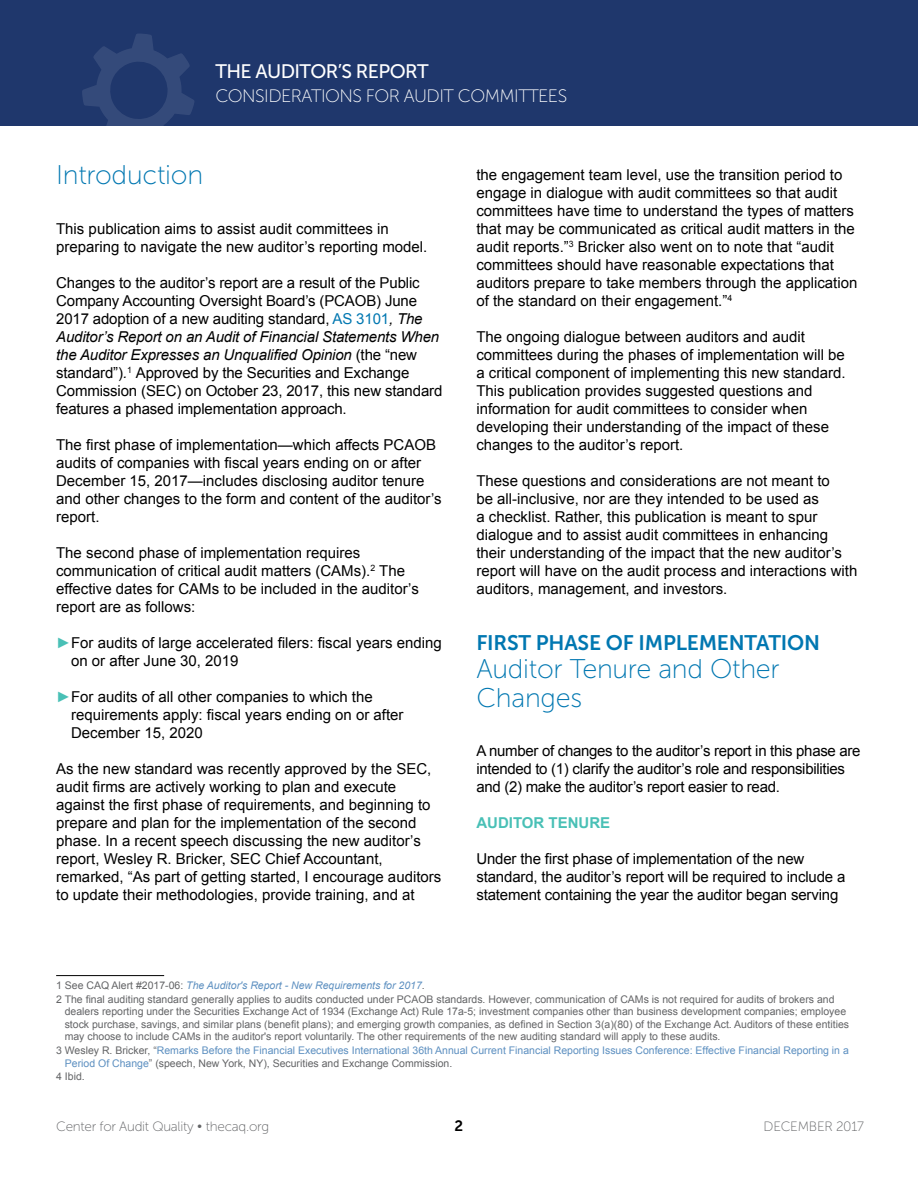
<style>
.page{position:relative;width:918px;height:1188px;background:#fff}
.page>*{position:absolute;margin:0;border:0;box-sizing:border-box;transform-origin:0 0}
.t1{font:27px/28.5px "Museo Sans 100";letter-spacing:-.01em;color:#0077b1}
.t2{font:21px "Museo Sans 700";letter-spacing:-.01em;color:#0077b1}
.t3{font:19.5px "Museo Sans 500";letter-spacing:-.03em;color:#fff}
.t4{font:18px "Museo Sans 100";letter-spacing:-.03em;color:#fff}
.t5{font:15px/18px "Arial";color:#000}
.t6{font:15px/18px "Arial";letter-spacing:-.02em;color:#000}
.t7{font:700 15px "Arial";color:#49c0b6}
.t8{font:15px "Museo Sans 700";color:#000}
.t9{font:13.5px "Museo Sans 100";letter-spacing:-.02em;color:#636466}
.t10{font:10.5px "Arial";color:#636466}
.t11{font:10.5px "Arial";color:#5c8fc0}
.t12{font:italic 10.5px "Arial";color:#5c8fc0}
.s1{color:#0077b1}
.s2{font-style:italic}
.s3{color:#49c0b6}
.s4{font-style:normal;color:#636466}
.s5{color:#636466}
.s6{color:#5c8fc0}
</style>
<div class="page">
<div style="left:0;top:0;width:918px;height:126px;background:#1f376c"></div>
<svg style="left:82px;top:34px;width:112px;height:92px"></svg>
<hr style="left:56px;top:975px;width:108px;height:1px;background:#000">
<h3 class="t3" style="left:215px;top:61px;width:215px">THE AUDITOR’S REPORT</h3>
<p class="t4" style="left:215px;top:87px;width:353px">CONSIDERATIONS FOR AUDIT COMMITTEES</p>
<h1 class="t1" style="left:56px;top:161px;width:149px">Introduction</h1>
<p class="t5" style="left:56px;top:220px;width:373px">This publication aims to assist audit committees in preparing to navigate the new auditor’s reporting model.</p>
<p class="t5" style="left:56px;top:274px;width:388px">Changes to the auditor’s report are a result of the Public Company Accounting Oversight Board’s (PCAOB) June 2017 adoption of a new auditing standard, <span class="s1">AS 3101</span><span class="s2">, The Auditor’s Report on an Audit of Financial Statements When the Auditor Expresses an Unqualified Opinion</span> (the “new standard”)<span class="s2">.</span><sup>1</sup> Approved by the Securities and Exchange Commission (SEC) on October 23, 2017, this new standard features a phased implementation approach.</p>
<p class="t5" style="left:56px;top:436px;width:387px">The first phase of implementation—which affects PCAOB audits of companies with fiscal years ending on or after December 15, 2017—includes disclosing auditor tenure and other changes to the form and content of the auditor’s report.</p>
<p class="t5" style="left:56px;top:544px;width:364px">The second phase of implementation requires communication of critical audit matters (CAMs).<sup>2</sup> The effective dates for CAMs to be included in the auditor’s report are as follows:</p>
<p class="t5" style="left:71px;top:634px;width:372px;text-indent:-15px"><span class="s3">►</span>For audits of large accelerated filers: fiscal years ending on or after June 30, 2019</p>
<p class="t5" style="left:71px;top:688px;width:334px;text-indent:-15px"><span class="s3">►</span>For audits of all other companies to which the requirements apply: fiscal years ending on or after<br>December 15, 2020</p>
<p class="t5" style="left:56px;top:760px;width:387px">As the new standard was recently approved by the SEC, audit firms are actively working to plan and execute against the first phase of requirements, and beginning to prepare and plan for the implementation of the second phase. In a recent speech discussing the new auditor’s report, Wesley R. Bricker, SEC Chief Accountant, remarked, “As part of getting started, I encourage auditors to update their methodologies, provide training, and at</p>
<p class="t5" style="left:476px;top:166px;width:383px">the engagement team level, use the transition period to engage in dialogue with audit committees so that audit committees have time to understand the types of matters that may be communicated as critical audit matters in the audit reports.”<sup>3</sup> Bricker also went on to note that “audit committees should have reasonable expectations that auditors prepare to take members through the application of the standard on their engagement.”<sup>4</sup></p>
<p class="t5" style="left:476px;top:328px;width:371px">The ongoing dialogue between auditors and audit committees during the phases of implementation will be a critical component of implementing this new standard.<br>This publication provides suggested questions and information for audit committees to consider when developing their understanding of the impact of these changes to the auditor’s report.</p>
<p class="t5" style="left:476px;top:472px;width:382px">These questions and considerations are not meant to<br>be all-inclusive, nor are they intended to be used as<br>a checklist. Rather, this publication is meant to spur dialogue and to assist audit committees in enhancing their understanding of the impact that the new auditor’s report will have on the audit process and interactions with auditors, management, and investors.</p>
<h2 class="t2" style="left:476px;top:631px;width:345px">FIRST PHASE OF IMPLEMENTATION</h2>
<h1 class="t1" style="left:476px;top:655px;width:305px">Auditor Tenure and Other<br>Changes</h1>
<p class="t6" style="left:476px;top:742px;width:386px">A number of changes to the auditor’s report in this phase are intended to (1) clarify the auditor’s role and responsibilities and (2) make the auditor’s report easier to read.</p>
<p class="t7" style="left:476px;top:813px;width:135px">AUDITOR TENURE</p>
<p class="t5" style="left:476px;top:850px;width:371px">Under the first phase of implementation of the new standard, the auditor’s report will be required to include a statement containing the year the auditor began serving</p>
<p class="t12" style="left:56px;top:979px;width:370px"><span class="s4">1 See CAQ Alert #2017-06:</span> The Auditor's Report - New Requirements for 2017<span class="s4">.</span></p>
<p class="t10" style="left:56px;top:992px;width:780px">2 The final auditing standard generally applies to audits conducted under PCAOB standards. However, communication of CAMs is not required for audits of brokers and</p>
<p class="t10" style="left:65px;top:1005px;width:783px">dealers reporting under the Securities Exchange Act of 1934 (Exchange Act) Rule 17a-5; investment companies other than business development companies; employee</p>
<p class="t10" style="left:65px;top:1017px;width:786px">stock purchase, savings, and similar plans (benefit plans); and emerging growth companies, as defined in Section 3(a)(80) of the Exchange Act. Auditors of these entities</p>
<p class="t10" style="left:65px;top:1030px;width:657px">may choose to include CAMs in the auditor's report voluntarily. The other requirements of the new auditing standard will apply to these audits.</p>
<p class="t11" style="left:56px;top:1043px;width:794px"><span class="s5">3 Wesley R. Bricker, “</span>Remarks Before the Financial Executives International 36th Annual Current Financial Reporting Issues Conference: Effective Financial Reporting in a</p>
<p class="t10" style="left:65px;top:1056px;width:389px"><span class="s6">Period Of Change</span>” (speech, New York, NY), Securities and Exchange Commission.</p>
<p class="t10" style="left:56px;top:1069px;width:30px">4 Ibid.</p>
<p class="t9" style="left:56px;top:1119px;width:214px">Center for Audit Quality • thecaq.org</p>
<p class="t8" style="left:455px;top:1117px;width:10px">2</p>
<p class="t9" style="left:764px;top:1119px;width:102px">DECEMBER 2017</p>
</div>
